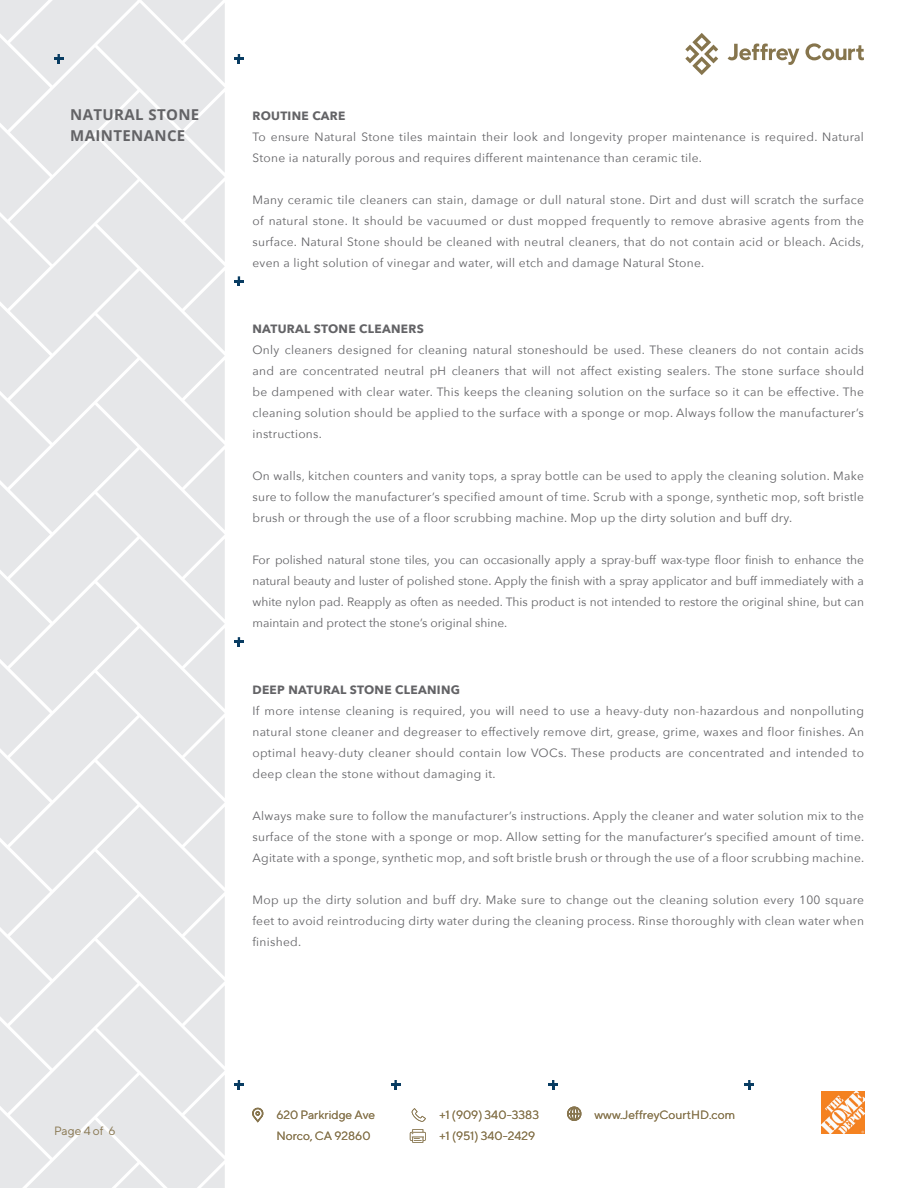
<style>
.page{position:relative;width:918px;height:1188px;background:#fff}
.page>*{position:absolute;margin:0;border:0;box-sizing:border-box;transform-origin:0 0}
.t1{font:700 15px/21px "Open Sans";letter-spacing:.025em;color:#636366}
.t2{font:12px/21px "Avenir Next";letter-spacing:.025em;color:#636366;text-align:justify}
.t3{font:12px "TT Norms";color:#87754e}
.t4{font:700 12px "Avenir Next";letter-spacing:.025em;color:#636366}
</style>
<div class="page">
<svg style="left:234px;top:1080px;width:10px;height:9px"></svg>
<svg style="left:391px;top:1080px;width:9px;height:9px"></svg>
<svg style="left:548px;top:1080px;width:10px;height:9px"></svg>
<svg style="left:745px;top:1080px;width:9px;height:9px"></svg>
<svg style="left:412px;top:1108px;width:14px;height:14px"></svg>
<svg style="left:410px;top:1129px;width:16px;height:14px"></svg>
<svg style="left:252px;top:1108px;width:12px;height:14px"></svg>
<svg style="left:567px;top:1107px;width:14px;height:14px"></svg>
<svg style="left:234px;top:54px;width:10px;height:9px"></svg>
<svg style="left:234px;top:276px;width:10px;height:10px"></svg>
<svg style="left:234px;top:637px;width:10px;height:10px"></svg>
<svg style="left:0;top:0;width:225px;height:1188px"></svg>
<img style="left:822px;top:1092px;width:42px;height:42px">
<svg style="left:685px;top:33px;width:33px;height:42px"></svg>
<svg style="left:728px;top:44px;width:71px;height:21px"></svg>
<svg style="left:806px;top:43px;width:58px;height:18px"></svg>
<p class="t1" style="left:70px;top:103px;width:131px">NATURAL STONE<br>MAINTENANCE</p>
<p class="t4" style="left:252px;top:106px;width:95px">ROUTINE CARE</p>
<p class="t2" style="left:252px;top:126px;width:613px">To ensure Natural Stone tiles maintain their look and longevity proper maintenance is required. Natural<br>Stone ia naturally porous and requires different maintenance than ceramic tile.</p>
<p class="t2" style="left:252px;top:189px;width:613px">Many ceramic tile cleaners can stain, damage or dull natural stone. Dirt and dust will scratch the surface of natural stone. It should be vacuumed or dust mopped frequently to remove abrasive agents from the surface. Natural Stone should be cleaned with neutral cleaners, that do not contain acid or bleach. Acids, even a light solution of vinegar and water, will etch and damage Natural Stone.</p>
<p class="t4" style="left:252px;top:319px;width:173px">NATURAL STONE CLEANERS</p>
<p class="t2" style="left:252px;top:339px;width:613px">Only cleaners designed for cleaning natural stoneshould be used. These cleaners do not contain acids and are concentrated neutral pH cleaners that will not affect existing sealers. The stone surface should be dampened with clear water. This keeps the cleaning solution on the surface so it can be effective. The cleaning solution should be applied to the surface with a sponge or mop. Always follow the manufacturer’s instructions.</p>
<p class="t2" style="left:252px;top:465px;width:613px">On walls, kitchen counters and vanity tops, a spray bottle can be used to apply the cleaning solution. Make sure to follow the manufacturer’s specified amount of time. Scrub with a sponge, synthetic mop, soft bristle brush or through the use of a floor scrubbing machine. Mop up the dirty solution and buff dry.</p>
<p class="t2" style="left:252px;top:549px;width:613px">For polished natural stone tiles, you can occasionally apply a spray-buff wax-type floor finish to enhance the natural beauty and luster of polished stone. Apply the finish with a spray applicator and buff immediately with a white nylon pad. Reapply as often as needed. This product is not intended to restore the original shine, but can maintain and protect the stone’s original shine.</p>
<p class="t4" style="left:252px;top:679px;width:209px">DEEP NATURAL STONE CLEANING</p>
<p class="t2" style="left:252px;top:700px;width:613px">If more intense cleaning is required, you will need to use a heavy-duty non-hazardous and nonpolluting natural stone cleaner and degreaser to effectively remove dirt, grease, grime, waxes and floor finishes. An optimal heavy-duty cleaner should contain low VOCs. These products are concentrated and intended to deep clean the stone without damaging it.</p>
<p class="t2" style="left:252px;top:805px;width:613px">Always make sure to follow the manufacturer’s instructions. Apply the cleaner and water solution mix to the surface of the stone with a sponge or mop. Allow setting for the manufacturer’s specified amount of time.<br>Agitate with a sponge, synthetic mop, and soft bristle brush or through the use of a floor scrubbing machine.</p>
<p class="t2" style="left:252px;top:889px;width:613px">Mop up the dirty solution and buff dry. Make sure to change out the cleaning solution every 100 square feet to avoid reintroducing dirty water during the cleaning process. Rinse thoroughly with clean water when finished.</p>
<p class="t3" style="left:54px;top:1123px;width:63px">Page 4 of 6</p>
<p class="t3" style="left:276px;top:1107px;width:100px">620 Parkridge Ave</p>
<p class="t3" style="left:276px;top:1128px;width:96px">Norco, CA 92860</p>
<p class="t3" style="left:439px;top:1107px;width:101px">+1 (909) 340-3383</p>
<p class="t3" style="left:595px;top:1107px;width:142px">www.JeffreyCourtHD.com</p>
<p class="t3" style="left:439px;top:1128px;width:97px">+1 (951) 340-2429</p>
</div>
